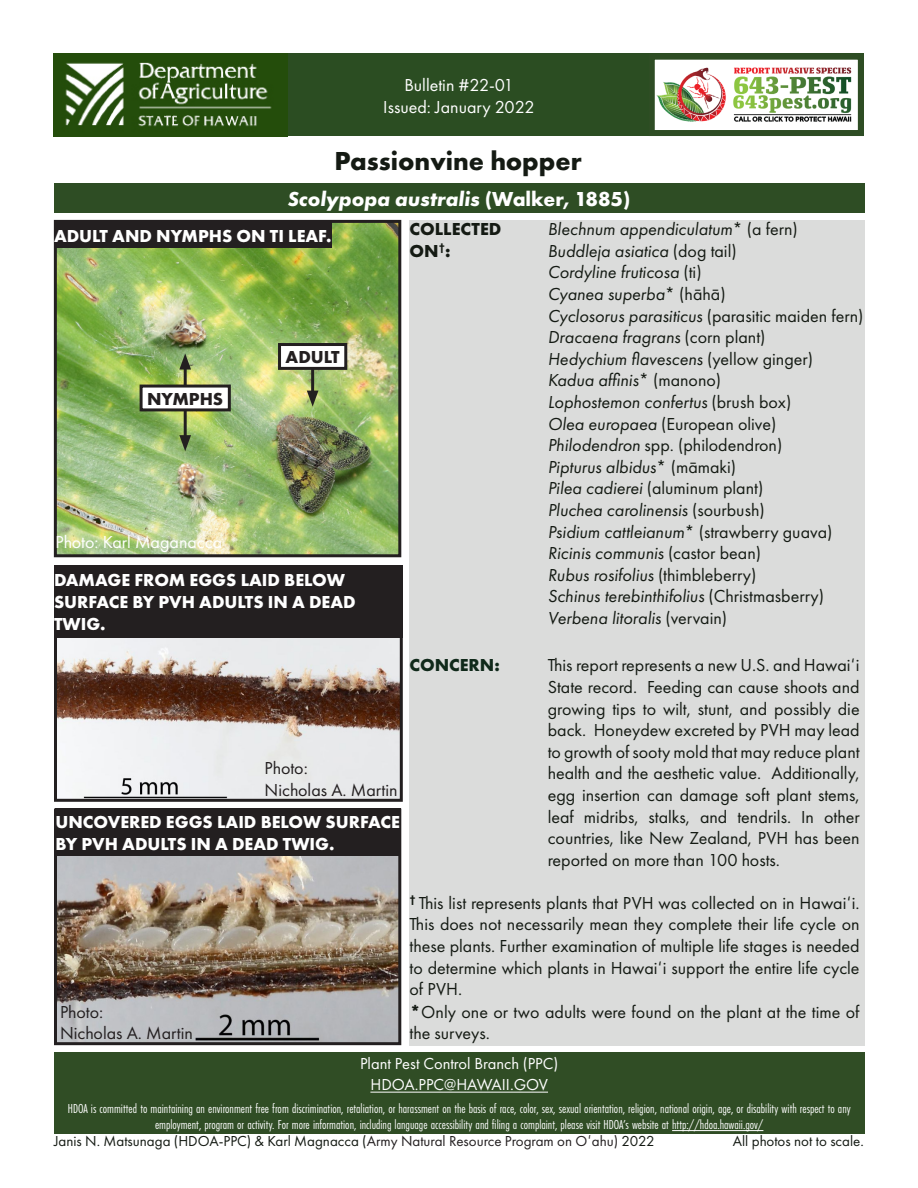
<style>
.page{position:relative;width:918px;height:1188px;background:#fff}
.page>*{position:absolute;margin:0;border:0;box-sizing:border-box;transform-origin:0 0}
.t1{font:700 27px "Futura PT";color:#141a13}
.t2{font:italic 700 21px "Futura PT";color:#fff}
.t3{font:18px/21.6px "Futura PT";color:#141a13;text-align:justify}
.t4{font:italic 18px "Futura PT";color:#141a13}
.t5{font:700 18px/21.6px "Futura PT";color:#fff}
.t6{font:18px "Futura PT";color:#fff}
.t7{font:18px "Futura PT";color:#231f20}
.t8{font:700 18px "Futura PT";color:#141a13}
.t9{font:700 18px "Futura PT";color:#231f20}
.t10{font:700 18px "Futura PT";color:#10291a}
.t11{font:16.5px "Futura PT";color:#fff}
.t12{font:15px "Futura PT";color:#141a13}
.Paragraph_Style_4{font:13.5px/16.2px "Futura PT Cond";color:#fff;text-align:center}
.s1{font-style:normal}
.s2{font-style:italic}
.s3{font-family:"Acumin Pro Extra Cond";font-weight:500}
.s4{font-weight:700}
.s5{color:#231f20}
.s6{font-family:"Acumin Pro Semi Cond";font-weight:300;color:#231f20}
</style>
<div class="page">
<div style="left:54px;top:54px;width:810px;height:82px;background:#2b4d22"></div>
<div style="left:54px;top:1052px;width:810px;height:82px;background:#304d25"></div>
<div style="left:54px;top:184px;width:811px;height:29px;background:#2e4d24"></div>
<img style="left:656px;top:61px;width:201px;height:68px">
<div style="left:649px;top:54px;width:215px;height:82px;border:6px solid #2e4d24"></div>
<img style="left:54px;top:54px;width:233px;height:82px">
<hr style="left:672px;top:1130px;width:91px;height:1px;background:#fff">
<div style="left:410px;top:220px;width:455px;height:825px;background:#dbdcdb"></div>
<img style="left:58px;top:224px;width:339px;height:329px">
<div style="left:54px;top:220px;width:347px;height:337px;border:3px solid #231f20"></div>
<div style="left:54px;top:221px;width:278px;height:27px;background:#231f20"></div>
<img style="left:58px;top:637px;width:341px;height:161px">
<div style="left:54px;top:565px;width:349px;height:237px;border:3px solid #231f20"></div>
<div style="left:54px;top:565px;width:349px;height:72px;background:#231f20"></div>
<img style="left:58px;top:856px;width:339px;height:185px">
<div style="left:54px;top:809px;width:347px;height:236px;border:3px solid #231f20"></div>
<div style="left:56px;top:809px;width:345px;height:47px;background:#231f20"></div>
<hr style="left:311px;top:362px;width:3px;height:34px;background:#231f20">
<svg style="left:307px;top:391px;width:12px;height:16px"></svg>
<hr style="left:184px;top:364px;width:3px;height:40px;background:#231f20">
<svg style="left:179px;top:353px;width:12px;height:17px"></svg>
<hr style="left:184px;top:404px;width:3px;height:37px;background:#231f20">
<svg style="left:179px;top:435px;width:12px;height:16px"></svg>
<div style="left:141px;top:386px;width:88px;height:24px;background:#fff"></div>
<div style="left:140px;top:385px;width:91px;height:26px;border:3px solid #231f20"></div>
<div style="left:280px;top:345px;width:66px;height:23px;background:#fff"></div>
<div style="left:278px;top:343px;width:69px;height:27px;border:3px solid #231f20"></div>
<hr style="left:370px;top:1092px;width:178px;height:1px;background:#fff">
<p class="t6" style="left:404px;top:74px;width:111px">Bulletin #22-01</p>
<p class="t6" style="left:383px;top:96px;width:153px">Issued: January 2022</p>
<p class="t1" style="left:334px;top:144px;width:249px">Passionvine hopper</p>
<p class="t2" style="left:288px;top:186px;width:344px">Scolypopa australis <span class="s1">(Walker, 1885)</span></p>
<p class="t5" style="left:54px;top:224px;width:279px">ADULT AND NYMPHS ON TI LEAF.</p>
<p class="t9" style="left:147px;top:387px;width:78px">NYMPHS</p>
<p class="t9" style="left:286px;top:346px;width:56px">ADULT</p>
<p class="t6" style="left:56px;top:532px;width:168px">Photo: Karl Maganacca</p>
<p class="t5" style="left:54px;top:569px;width:303px">DAMAGE FROM EGGS LAID BELOW<br>SURFACE BY PVH ADULTS IN A DEAD<br>TWIG.</p>
<p class="t8" style="left:410px;top:218px;width:93px">COLLECTED</p>
<p class="t8" style="left:410px;top:239px;width:42px">ON<sup>†</sup>:</p>
<p class="t4" style="left:548px;top:218px;width:252px">Blechnum appendiculatum<span class="s1">* (a fern)</span></p>
<p class="t4" style="left:548px;top:240px;width:191px">Buddleja asiatica <span class="s1">(dog tail)</span></p>
<p class="t4" style="left:548px;top:262px;width:155px">Cordyline fruticosa <span class="s1">(ti)</span></p>
<p class="t4" style="left:548px;top:283px;width:180px">Cyanea superba<span class="s1">* (hāhā)</span></p>
<p class="t4" style="left:548px;top:305px;width:317px">Cyclosorus parasiticus <span class="s1">(parasitic maiden fern)</span></p>
<p class="t4" style="left:548px;top:326px;width:219px">Dracaena fragrans <span class="s1">(corn plant)</span></p>
<p class="t4" style="left:548px;top:348px;width:267px">Hedychium flavescens <span class="s1">(yellow ginger)</span></p>
<p class="t4" style="left:548px;top:370px;width:175px">Kadua affinis<span class="s1">* (manono)</span></p>
<p class="t4" style="left:548px;top:391px;width:245px">Lophostemon confertus <span class="s1">(brush box)</span></p>
<p class="t3" style="left:548px;top:413px;width:230px"><span class="s2">Olea europaea</span> (European olive)</p>
<p class="t3" style="left:548px;top:434px;width:236px"><span class="s2">Philodendron</span> spp. (philodendron)</p>
<p class="t4" style="left:548px;top:456px;width:190px">Pipturus albidus<span class="s1">* (māmaki)</span></p>
<p class="t3" style="left:548px;top:477px;width:217px"><span class="s2">Pilea cadierei</span> (aluminum plant)</p>
<p class="t4" style="left:548px;top:499px;width:219px">Pluchea carolinensis <span class="s1">(sourbush)</span></p>
<p class="t4" style="left:548px;top:521px;width:286px">Psidium cattleianum<span class="s1">* (strawberry guava)</span></p>
<p class="t4" style="left:548px;top:542px;width:215px">Ricinis communis <span class="s1">(castor bean)</span></p>
<p class="t4" style="left:548px;top:564px;width:210px">Rubus rosifolius <span class="s1">(thimbleberry)</span></p>
<p class="t4" style="left:548px;top:586px;width:278px">Schinus terebinthifolius <span class="s1">(Christmasberry)</span></p>
<p class="t4" style="left:548px;top:607px;width:181px">Verbena litoralis <span class="s1">(vervain)</span></p>
<p class="t7" style="left:265px;top:758px;width:45px">Photo:</p>
<p class="t7" style="left:265px;top:779px;width:135px">Nicholas A. Martin</p>
<p class="t5" style="left:56px;top:811px;width:346px">UNCOVERED EGGS LAID BELOW SURFACE<br>BY PVH ADULTS IN A DEAD TWIG.</p>
<p class="t10" style="left:409px;top:654px;width:92px">CONCERN:</p>
<p class="t3" style="left:548px;top:655px;width:313px">This report represents a new U.S. and Hawai<span class="s3">ʻ</span>i State record. Feeding can cause shoots and growing tips to wilt, stunt, and possibly die back. Honeydew excreted by PVH may lead to growth of sooty mold that may reduce plant health and the aesthetic value. Additionally, egg insertion can damage soft plant stems, leaf midribs, stalks, and tendrils. In other countries, like New Zealand, PVH has been reported on more than 100 hosts.</p>
<p class="t3" style="left:410px;top:892px;width:452px"><sup>†</sup> This list represents plants that PVH was collected on in Hawai<span class="s3">ʻ</span>i.<br>This does not necessarily mean they complete their life cycle on these plants. Further examination of multiple life stages is needed to determine which plants in Hawai<span class="s3">ʻ</span>i support the entire life cycle of PVH.</p>
<p class="t7" style="left:60px;top:1001px;width:45px">Photo:</p>
<p class="t7" style="left:60px;top:1023px;width:135px">Nicholas A. Martin</p>
<p class="t3" style="left:410px;top:1001px;width:451px"><span class="s4">*</span>Only one or two adults were found on the plant at the time of the surveys.</p>
<p class="t11" style="left:370px;top:1075px;width:179px">HDOA.PPC@HAWAII.GOV</p>
<p class="t11" style="left:360px;top:1054px;width:200px">Plant Pest Control Branch (PPC)</p>
<p class="Paragraph_Style_4" style="left:68px;top:1100px;width:784px">HDOA is committed to maintaining an environment free from discrimination, retaliation, or harassment on the basis of race, color, sex, sexual orientation, religion, national origin, age, or disability with respect to any employment, program or activity. For more information, including language accessibility and filing a complaint, please visit HDOA’s website at http://hdoa.hawaii.gov/</p>
<p class="t12" style="left:54px;top:1132px;width:602px">Janis N. Matsunaga (HDOA-PPC) &amp; Karl Magnacca (<span class="s5">Army Natural Resource Program on O</span><span class="s6">ʻ</span><span class="s5">ahu)</span> 2022</p>
<p class="t12" style="left:733px;top:1132px;width:133px">All photos not to scale.</p>
</div>
